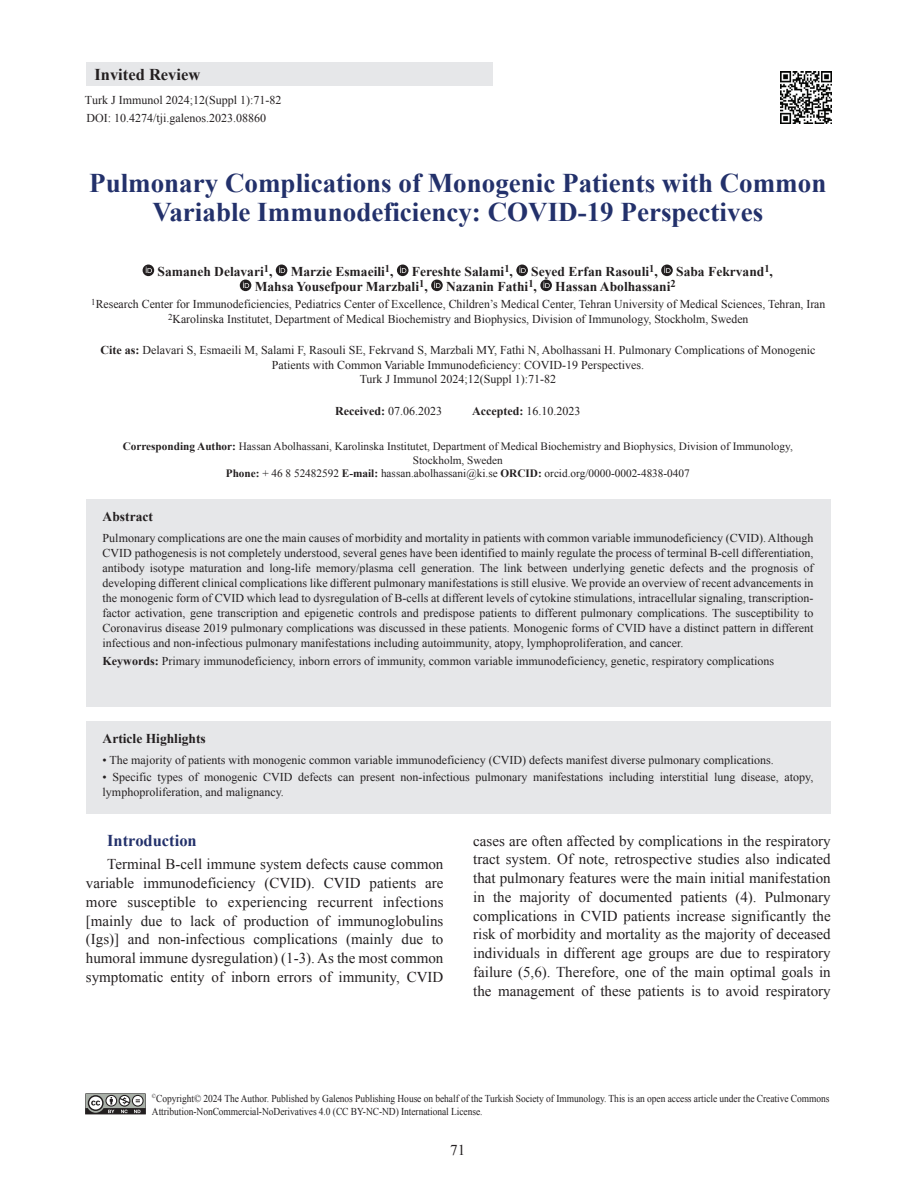
<style>
.page{position:relative;width:915px;height:1191px;background:#fff}
.page>*{position:absolute;margin:0;border:0;box-sizing:border-box;transform-origin:0 0}
.t1{font:700 27px/28.5px "Times New Roman";color:#23316b;text-align:center}
.t2{font:700 16.5px "Times New Roman";color:#231f20}
.t3{font:700 16.5px "Times New Roman";color:#23316b}
.t4{font:15px/18.8px "Times New Roman";color:#231f20;text-align:justify}
.t5{font:700 13.5px "Times New Roman";color:#231f20}
.t6{font:12px/15px "Times New Roman";color:#231f20;text-align:center}
.t7{font:11.25px/14px "Times New Roman";color:#231f20;text-align:center}
.t8{font:10.5px/12.8px "Times New Roman";letter-spacing:-.005em;color:#231f20;scale:.9 1}
.s1{font-weight:700}
</style>
<div class="page">
<svg style="left:85px;top:1093px;width:61px;height:21px"></svg>
<div style="left:86px;top:62px;width:406px;height:24px;background:#e6e7e9"></div>
<div style="left:86px;top:499px;width:744px;height:207px;background:#e6e7e9"></div>
<div style="left:86px;top:721px;width:744px;height:92px;background:#e6e7e9"></div>
<svg style="left:142px;top:264px;width:12px;height:12px"></svg>
<svg style="left:146px;top:267px;width:6px;height:6px"></svg>
<svg style="left:276px;top:264px;width:11px;height:12px"></svg>
<svg style="left:279px;top:267px;width:6px;height:6px"></svg>
<svg style="left:397px;top:264px;width:11px;height:12px"></svg>
<svg style="left:400px;top:267px;width:6px;height:6px"></svg>
<svg style="left:516px;top:264px;width:11px;height:12px"></svg>
<svg style="left:519px;top:267px;width:6px;height:6px"></svg>
<svg style="left:661px;top:264px;width:11px;height:12px"></svg>
<svg style="left:664px;top:267px;width:6px;height:6px"></svg>
<div style="left:240px;top:279px;width:11px;height:12px;background:#231f20;border-radius:50%"></div>
<svg style="left:243px;top:282px;width:6px;height:6px"></svg>
<svg style="left:431px;top:279px;width:11px;height:12px"></svg>
<svg style="left:434px;top:282px;width:6px;height:6px"></svg>
<svg style="left:540px;top:279px;width:11px;height:12px"></svg>
<svg style="left:543px;top:282px;width:6px;height:6px"></svg>
<img style="left:780px;top:72px;width:51px;height:51px">
<h2 class="t2" style="left:94px;top:63px;width:107px">Invited Review</h2>
<p class="t6" style="left:85px;top:92px;width:198px">Turk J Immunol 2024;12(Suppl 1):71-82</p>
<p class="t6" style="left:86px;top:110px;width:181px">DOI: 10.4274/tji.galenos.2023.08860</p>
<h1 class="t1" style="left:89px;top:168px;width:738px">Pulmonary Complications of Monogenic Patients with Common<br>Variable Immunodeficiency: COVID-19 Perspectives</h1>
<p class="t5" style="left:157px;top:262px;width:116px">Samaneh Delavari<sup>1</sup>,</p>
<p class="t5" style="left:290px;top:262px;width:104px">Marzie Esmaeili<sup>1</sup>,</p>
<p class="t5" style="left:412px;top:262px;width:102px">Fereshte Salami<sup>1</sup>,</p>
<p class="t5" style="left:531px;top:262px;width:128px">Seyed Erfan Rasouli<sup>1</sup>,</p>
<p class="t5" style="left:676px;top:262px;width:98px">Saba Fekrvand<sup>1</sup>,</p>
<p class="t5" style="left:255px;top:277px;width:174px">Mahsa Yousefpour Marzbali<sup>1</sup>,</p>
<p class="t5" style="left:446px;top:277px;width:92px">Nazanin Fathi<sup>1</sup>,</p>
<p class="t5" style="left:555px;top:277px;width:122px">Hassan Abolhassani<sup>2</sup></p>
<p class="t6" style="left:91px;top:296px;width:735px"><sup>1</sup>Research Center for Immunodeficiencies, Pediatrics Center of Excellence, Children’s Medical Center, Tehran University of Medical Sciences, Tehran, Iran<br><sup>2</sup>Karolinska Institutet, Department of Medical Biochemistry and Biophysics, Division of Immunology, Stockholm, Sweden</p>
<p class="t6" style="left:100px;top:343px;width:716px;line-height:14.4px"><span class="s1">Cite as:</span> Delavari S, Esmaeili M, Salami F, Rasouli SE, Fekrvand S, Marzbali MY, Fathi N, Abolhassani H. Pulmonary Complications of Monogenic<br>Patients with Common Variable Immunodeficiency: COVID-19 Perspectives.<br>Turk J Immunol 2024;12(Suppl 1):71-82</p>
<p class="t6" style="left:335px;top:403px;width:108px"><span class="s1">Received:</span> 07.06.2023</p>
<p class="t6" style="left:472px;top:403px;width:110px"><span class="s1">Accepted:</span> 16.10.2023</p>
<p class="t7" style="left:123px;top:438px;width:671px"><span class="s1">Corresponding Author:</span> Hassan Abolhassani, Karolinska Institutet, Department of Medical Biochemistry and Biophysics, Division of Immunology,<br>Stockholm, Sweden<br><span class="s1">Phone:</span> + 46 8 52482592 <span class="s1">E-mail:</span> hassan.abolhassani@ki.se <span class="s1">ORCID:</span> orcid.org/0000-0002-4838-0407</p>
<p class="t5" style="left:103px;top:507px;width:52px">Abstract</p>
<p class="t6" style="left:103px;top:530px;width:712px;text-align:justify">Pulmonary complications are one the main causes of morbidity and mortality in patients with common variable immunodeficiency (CVID). Although CVID pathogenesis is not completely understood, several genes have been identified to mainly regulate the process of terminal B-cell differentiation, antibody isotype maturation and long-life memory/plasma cell generation. The link between underlying genetic defects and the prognosis of developing different clinical complications like different pulmonary manifestations is still elusive. We provide an overview of recent advancements in the monogenic form of CVID which lead to dysregulation of B-cells at different levels of cytokine stimulations, intracellular signaling, transcription&shy;factor activation, gene transcription and epigenetic controls and predispose patients to different pulmonary complications. The susceptibility to Coronavirus disease 2019 pulmonary complications was discussed in these patients. Monogenic forms of CVID have a distinct pattern in different infectious and non-infectious pulmonary manifestations including autoimmunity, atopy, lymphoproliferation, and cancer.</p>
<p class="t6" style="left:103px;top:653px;width:672px"><span class="s1">Keywords:</span> Primary immunodeficiency, inborn errors of immunity, common variable immunodeficiency, genetic, respiratory complications</p>
<p class="t5" style="left:103px;top:729px;width:105px">Article Highlights</p>
<p class="t6" style="left:103px;top:752px;width:672px">• The majority of patients with monogenic common variable immunodeficiency (CVID) defects manifest diverse pulmonary complications.</p>
<p class="t6" style="left:103px;top:769px;width:712px;text-align:left">• Specific types of monogenic CVID defects can present non-infectious pulmonary manifestations including interstitial lung disease, atopy, lymphoproliferation, and malignancy.</p>
<h2 class="t3" style="left:107px;top:829px;width:91px">Introduction</h2>
<p class="t4" style="left:86px;top:854px;width:359px;text-indent:21px">Terminal B-cell immune system defects cause common variable immunodeficiency (CVID). CVID patients are more susceptible to experiencing recurrent infections [mainly due to lack of production of immunoglobulins (Igs)] and non-infectious complications (mainly due to humoral immune dysregulation) (1-3). As the most common symptomatic entity of inborn errors of immunity, CVID</p>
<p class="t4" style="left:473px;top:831px;width:359px">cases are often affected by complications in the respiratory tract system. Of note, retrospective studies also indicated that pulmonary features were the main initial manifestation in the majority of documented patients (4). Pulmonary complications in CVID patients increase significantly the risk of morbidity and mortality as the majority of deceased individuals in different age groups are due to respiratory failure (5,6). Therefore, one of the main optimal goals in the management of these patients is to avoid respiratory</p>
<p class="t8" style="left:152px;top:1091px;width:754px"><sup>©</sup>Copyright© 2024 The Author. Published by Galenos Publishing House on behalf of the Turkish Society of Immunology. This is an open access article under the Creative Commons<br>Attribution-NonCommercial-NoDerivatives 4.0 (CC BY-NC-ND) International License.</p>
<p class="t4" style="left:450px;top:1140px;width:17px">71</p>
</div>
